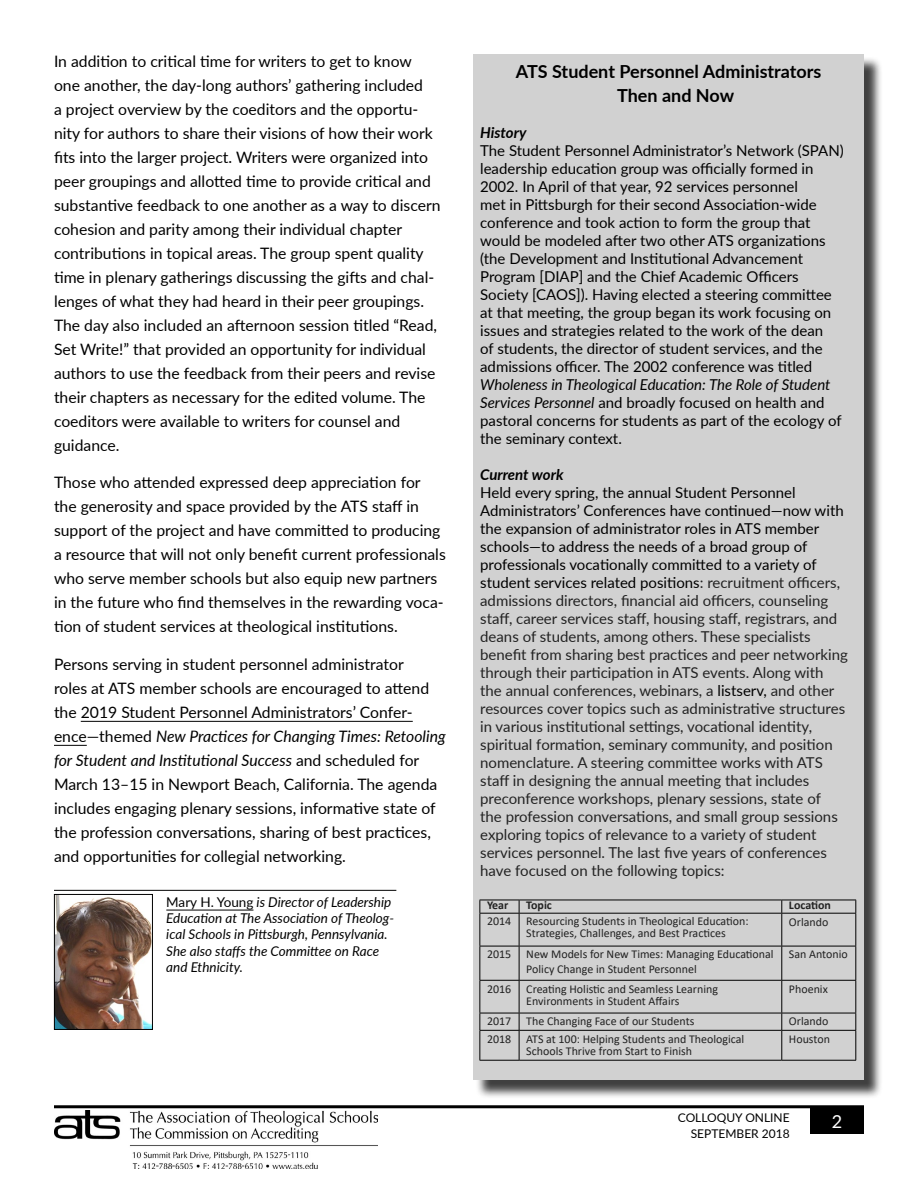
<style>
.page{position:relative;width:918px;height:1188px;background:#fff}
.page>*{position:absolute;margin:0;border:0;box-sizing:border-box;transform-origin:0 0}
.Body_Text{font:700 18px/24px "Lato";color:#000}
.t1{font:18px "Lato";color:#fff}
.Body_Text-2{font:15.75px/24px "Lato";color:#000}
.t2{font:15px/18px "Lato";color:#222}
.t3{font:15px/18px "Lato";color:#000}
.t4{font:italic 700 15px "Lato";color:#000}
.Byline_End_Blurb{font:italic 13.5px/16.2px "Lato";color:#000}
.t5{font:12px/12px "Calibri";color:#222}
.t6{font:12px/16.5px "Lato";color:#000;text-align:right}
.t7{font:700 12px "Calibri";color:#222}
.s1{font-style:italic}
.s2{color:#000}
.s3{font-style:normal}
</style>
<div class="page">
<div style="left:810px;top:1107px;width:54px;height:27px;background:#000"></div>
<hr style="left:54px;top:1105px;width:810px;height:3px;background:#000">
<img style="left:54px;top:1110px;width:324px;height:59px">
<hr style="left:81px;top:721px;width:332px;height:1px;background:#000">
<hr style="left:54px;top:745px;width:33px;height:1px;background:#000">
<div style="left:476px;top:56px;width:407px;height:1043px;background:#000;opacity:.75"></div>
<div style="left:473px;top:54px;width:391px;height:1026px;background:#d1d1d1"></div>
<hr style="left:54px;top:890px;width:342px;height:1px;background:#000">
<hr style="left:166px;top:910px;width:87px;height:1px;background:#000">
<img style="left:56px;top:896px;width:95px;height:132px">
<div style="left:54px;top:894px;width:99px;height:136px;border:1px solid #000"></div>
<hr style="left:480px;top:900px;width:39px;height:1px;background:#000">
<hr style="left:519px;top:900px;width:263px;height:1px;background:#000">
<hr style="left:782px;top:900px;width:74px;height:1px;background:#000">
<hr style="left:480px;top:913px;width:39px;height:1px;background:#000">
<hr style="left:519px;top:913px;width:263px;height:1px;background:#000">
<hr style="left:782px;top:913px;width:74px;height:1px;background:#000">
<hr style="left:480px;top:946px;width:39px;height:1px;background:#000">
<hr style="left:519px;top:946px;width:263px;height:1px;background:#000">
<hr style="left:782px;top:946px;width:74px;height:1px;background:#000">
<hr style="left:480px;top:980px;width:39px;height:1px;background:#000">
<hr style="left:519px;top:980px;width:263px;height:1px;background:#000">
<hr style="left:782px;top:980px;width:74px;height:1px;background:#000">
<hr style="left:480px;top:1013px;width:39px;height:1px;background:#000">
<hr style="left:519px;top:1013px;width:263px;height:1px;background:#000">
<hr style="left:782px;top:1013px;width:74px;height:1px;background:#000">
<hr style="left:480px;top:1030px;width:39px;height:1px;background:#000">
<hr style="left:519px;top:1030px;width:263px;height:1px;background:#000">
<hr style="left:782px;top:1030px;width:74px;height:1px;background:#000">
<hr style="left:480px;top:1060px;width:39px;height:1px;background:#000">
<hr style="left:519px;top:1060px;width:263px;height:1px;background:#000">
<hr style="left:782px;top:1060px;width:74px;height:1px;background:#000">
<svg style="left:480px;top:900px;width:1px;height:13px"></svg>
<hr style="left:480px;top:914px;width:1px;height:32px;background:#000">
<hr style="left:480px;top:946px;width:1px;height:34px;background:#000">
<hr style="left:480px;top:981px;width:1px;height:32px;background:#000">
<svg style="left:480px;top:1013px;width:1px;height:47px"></svg>
<svg style="left:519px;top:900px;width:1px;height:13px"></svg>
<svg style="left:781px;top:900px;width:1px;height:13px"></svg>
<svg style="left:855px;top:900px;width:1px;height:13px"></svg>
<hr style="left:519px;top:914px;width:1px;height:32px;background:#000">
<hr style="left:781px;top:914px;width:1px;height:32px;background:#000">
<hr style="left:855px;top:914px;width:1px;height:32px;background:#000">
<hr style="left:519px;top:946px;width:1px;height:34px;background:#000">
<hr style="left:781px;top:946px;width:1px;height:34px;background:#000">
<hr style="left:855px;top:946px;width:1px;height:34px;background:#000">
<hr style="left:519px;top:981px;width:1px;height:32px;background:#000">
<hr style="left:781px;top:981px;width:1px;height:32px;background:#000">
<hr style="left:855px;top:981px;width:1px;height:32px;background:#000">
<svg style="left:519px;top:1013px;width:1px;height:47px"></svg>
<svg style="left:781px;top:1013px;width:1px;height:47px"></svg>
<svg style="left:855px;top:1013px;width:1px;height:47px"></svg>
<p class="Body_Text-2" style="left:54px;top:48px;width:388px">In addition to critical time for writers to get to know one another, the day-long authors’ gathering included<br>a project overview by the coeditors and the opportu&shy;nity for authors to share their visions of how their work fits into the larger project. Writers were organized into peer groupings and allotted time to provide critical and substantive feedback to one another as a way to discern cohesion and parity among their individual chapter contributions in topical areas. The group spent quality time in plenary gatherings discussing the gifts and chal&shy;lenges of what they had heard in their peer groupings.<br>The day also included an afternoon session titled “Read, Set Write!” that provided an opportunity for individual authors to use the feedback from their peers and revise their chapters as necessary for the edited volume. The coeditors were available to writers for counsel and guidance.</p>
<p class="Body_Text-2" style="left:54px;top:470px;width:393px">Those who attended expressed deep appreciation for the generosity and space provided by the ATS staff in support of the project and have committed to producing a resource that will not only benefit current professionals who serve member schools but also equip new partners in the future who find themselves in the rewarding voca&shy;tion of student services at theological institutions.</p>
<p class="Body_Text-2" style="left:54px;top:651px;width:393px">Persons serving in student personnel administrator<br>roles at ATS member schools are encouraged to attend the 2019 Student Personnel Administrators’ Confer&shy;ence—themed <span class="s1">New Practices for Changing Times: Retooling for Student and Institutional Success</span> and scheduled for March 13–15 in Newport Beach, California. The agenda includes engaging plenary sessions, informative state of the profession conversations, sharing of best practices, and opportunities for collegial networking.</p>
<p class="Body_Text" style="left:617px;top:59px;width:206px;text-indent:-101px">ATS Student Personnel Administrators<br>Then and Now</p>
<p class="t4" style="left:480px;top:122px;width:48px">History</p>
<p class="t3" style="left:480px;top:141px;width:365px">The Student Personnel Administrator’s Network (SPAN) leadership education group was officially formed in 2002. In April of that year, 92 services personnel<br>met in Pittsburgh for their second Association-wide conference and took action to form the group that would be modeled after two other ATS organizations (the Development and Institutional Advancement Program [DIAP] and the Chief Academic Officers Society [CAOS]). Having elected a steering committee at that meeting, the group began its work focusing on issues and strategies related to the work of the dean<br>of students, the director of student services, and the admissions officer. The 2002 conference was titled <span class="s1">Wholeness in Theological Education: The Role of Student Services Personnel</span> and broadly focused on health and pastoral concerns for students as part of the ecology of the seminary context.</p>
<p class="t4" style="left:480px;top:464px;width:85px">Current work</p>
<p class="t2" style="left:480px;top:483px;width:369px"><span class="s2">Held every spring, the annual Student Personnel Administrators’ Conferences have continued—now with the expansion of administrator roles in ATS member schools—to address the needs of a broad group of professionals vocationally committed to a variety of student services related positions</span>: recruitment officers, admissions directors, financial aid officers, counseling staff, career services staff, housing staff, registrars, and deans of students, among others. These specialists benefit from sharing best practices and peer networking through their participation in ATS events. Along with the annual conferences, webinars, a <span class="s2">listserv,</span> and other resources cover topics such as administrative structures in various institutional settings, vocational identity, spiritual formation, seminary community, and position nomenclature. A steering committee works with ATS staff in designing the annual meeting that includes preconference workshops, plenary sessions, state of<br>the profession conversations, and small group sessions exploring topics of relevance to a variety of student services personnel. The last five years of conferences have focused on the following topics:</p>
<p class="Byline_End_Blurb" style="left:166px;top:893px;width:229px"><span class="s3">Mary H. Young</span> is Director of Leadership Education at The Association of Theolog&shy;ical Schools in Pittsburgh, Pennsylvania.<br>She also staffs the Committee on Race and Ethnicity.</p>
<p class="t7" style="left:487px;top:897px;width:23px">Year</p>
<p class="t7" style="left:526px;top:897px;width:27px">Topic</p>
<p class="t7" style="left:789px;top:897px;width:44px">Location</p>
<p class="t5" style="left:487px;top:915px;width:26px">2014</p>
<p class="t5" style="left:526px;top:915px;width:224px">Resourcing Students in Theological Education:<br>Strategies, Challenges, and Best Practices</p>
<p class="t5" style="left:789px;top:915px;width:41px">Orlando</p>
<p class="t5" style="left:487px;top:948px;width:26px">2015</p>
<p class="t5" style="left:526px;top:947px;width:249px;line-height:14.4px">New Models for New Times: Managing Educational<br>Policy Change in Student Personnel</p>
<p class="t5" style="left:789px;top:948px;width:60px">San Antonio</p>
<p class="t5" style="left:487px;top:982px;width:26px">2016</p>
<p class="t5" style="left:526px;top:982px;width:193px">Creating Holistic and Seamless Learning<br>Environments in Student Affairs</p>
<p class="t5" style="left:789px;top:982px;width:40px">Phoenix</p>
<p class="t5" style="left:487px;top:1015px;width:26px">2017</p>
<p class="t5" style="left:526px;top:1015px;width:170px">The Changing Face of our Students</p>
<p class="t5" style="left:789px;top:1015px;width:41px">Orlando</p>
<p class="t5" style="left:487px;top:1032px;width:26px">2018</p>
<p class="t5" style="left:526px;top:1032px;width:219px">ATS at 100: Helping Students and Theological<br>Schools Thrive from Start to Finish</p>
<p class="t5" style="left:789px;top:1032px;width:43px">Houston</p>
<p class="t6" style="left:678px;top:1108px;width:113px">COLLOQUY ONLINE<br>SEPTEMBER 2018</p>
<p class="t1" style="left:832px;top:1108px;width:12px">2</p>
</div>
